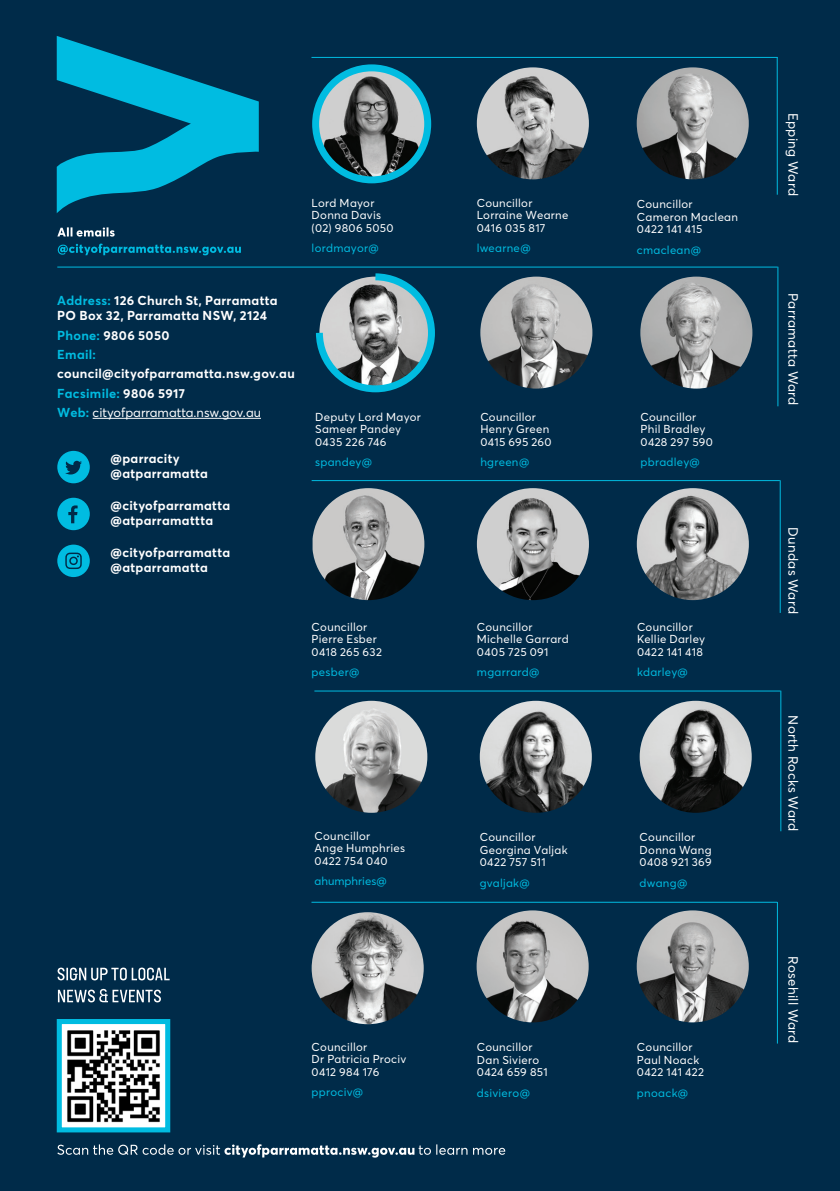
<style>
.page{position:relative;width:840px;height:1191px;background:#fff}
.page>*{position:absolute;margin:0;border:0;box-sizing:border-box;transform-origin:0 0}
.Body_Copy{font:13.4px "Parramatta";letter-spacing:.025em;color:#fff}
.t1{font:700 12.8px/15.4px "Parramatta";letter-spacing:.025em;color:#fff}
.t2{font:12.8px "Parramatta";color:#fff}
.t3{font:700 12.8px "Parramatta";letter-spacing:.025em;color:#00bce1}
.Body_Copy-2{font:11.4px/12.6px "Parramatta";letter-spacing:.025em;color:#fff}
.Body_Copy-3{font:11.4px "Parramatta";letter-spacing:.025em;color:#00bce1}
.Body_Copy-4{font:11.4px "Parramatta";color:#00bce1}
.s1{color:#00bce1}
.s2{color:#fff}
.s3{font-weight:700;color:#00bce1}
</style>
<div class="page">
<div style="left:0;top:0;width:839px;height:1191px;background:#002b49"></div>
<svg style="left:57px;top:36px;width:202px;height:177px"></svg>
<hr style="left:93px;top:418px;width:168px;height:1px;background:#fff">
<svg style="left:57px;top:498px;width:33px;height:32px"></svg>
<svg style="left:57px;top:544px;width:33px;height:33px"></svg>
<svg style="left:57px;top:451px;width:33px;height:32px"></svg>
<img style="left:312px;top:488px;width:112px;height:112px">
<img style="left:476px;top:488px;width:112px;height:112px;border-radius:56px">
<img style="left:636px;top:488px;width:112px;height:112px;border-radius:56px">
<hr style="left:311px;top:480px;width:468px;height:1px;background:#00bce1">
<hr style="left:779px;top:480px;width:1px;height:133px;background:#00bce1">
<img style="left:639px;top:701px;width:112px;height:111px;border-radius:56px">
<img style="left:479px;top:701px;width:112px;height:111px;border-radius:56px">
<hr style="left:314px;top:690px;width:466px;height:1px;background:#00bce1">
<hr style="left:779px;top:690px;width:1px;height:141px;background:#00bce1">
<img style="left:315px;top:701px;width:112px;height:111px;border-radius:56px">
<img style="left:640px;top:277px;width:112px;height:111px;border-radius:56px">
<img style="left:480px;top:277px;width:112px;height:111px;border-radius:56px">
<hr style="left:57px;top:267px;width:720px;height:1px;background:#00bce1">
<hr style="left:777px;top:267px;width:1px;height:139px;background:#00bce1">
<svg style="left:316px;top:273px;width:119px;height:120px"></svg>
<img style="left:311px;top:912px;width:112px;height:112px;border-radius:56px">
<hr style="left:311px;top:901px;width:465px;height:1px;background:#00bce1">
<hr style="left:776px;top:902px;width:1px;height:141px;background:#00bce1">
<img style="left:476px;top:910px;width:112px;height:112px;border-radius:56px">
<img style="left:636px;top:910px;width:112px;height:112px;border-radius:56px">
<img style="left:636px;top:67px;width:112px;height:112px;border-radius:56px">
<hr style="left:311px;top:57px;width:466px;height:1px;background:#00bce1">
<hr style="left:776px;top:57px;width:1px;height:138px;background:#00bce1">
<img style="left:319px;top:69px;width:107px;height:111px">
<div style="left:312px;top:64px;width:119px;height:119px;border:7px solid #00bce1;border-radius:50%"></div>
<img style="left:476px;top:67px;width:112px;height:112px;border-radius:56px">
<svg style="left:58px;top:989px;width:103px;height:13px"></svg>
<svg style="left:58px;top:967px;width:111px;height:13px"></svg>
<svg style="left:57px;top:1144px;width:448px;height:13px"></svg>
<svg style="left:58px;top:244px;width:183px;height:11px"></svg>
<svg style="left:57px;top:227px;width:58px;height:10px"></svg>
<svg style="left:56px;top:1019px;width:115px;height:114px;background:#7999a0"></svg>
<p class="t1" style="left:57px;top:292px;width:222px"><span class="s1">Address:</span> 126 Church St, Parramatta<br>PO Box 32, Parramatta NSW, 2124</p>
<p class="t1" style="left:57px;top:327px;width:114px"><span class="s1">Phone:</span> 9806 5050</p>
<p class="t3" style="left:57px;top:345px;width:40px">Email:</p>
<p class="t1" style="left:57px;top:365px;width:239px">council@cityofparramatta.nsw.gov.au</p>
<p class="t3" style="left:57px;top:384px;width:129px">Facsimile: <span class="s2">9806 5917</span></p>
<p class="t2" style="left:57px;top:404px;width:205px"><span class="s3">Web:</span> cityofparramatta.nsw.gov.au</p>
<p class="t1" style="left:110px;top:450px;width:99px">@parracity @atparramatta</p>
<p class="t1" style="left:110px;top:497px;width:121px">@cityofparramatta @atparramattta</p>
<p class="t1" style="left:110px;top:544px;width:121px">@cityofparramatta @atparramatta</p>
<p class="Body_Copy-2" style="left:311px;top:196px;width:71px">Lord Mayor<br>Donna Davis</p>
<p class="Body_Copy-2" style="left:311px;top:221px;width:84px">(02) 9806 5050</p>
<p class="Body_Copy-3" style="left:311px;top:240px;width:69px">lordmayor@</p>
<p class="Body_Copy-2" style="left:315px;top:410px;width:107px">Deputy Lord Mayor<br>Sameer Pandey</p>
<p class="Body_Copy-2" style="left:315px;top:435px;width:73px">0435 226 746</p>
<p class="Body_Copy-3" style="left:315px;top:454px;width:58px">spandey@</p>
<p class="Body_Copy-2" style="left:311px;top:620px;width:67px">Councillor<br>Pierre Esber</p>
<p class="Body_Copy-2" style="left:311px;top:645px;width:72px">0418 265 632</p>
<p class="Body_Copy-3" style="left:311px;top:664px;width:49px">pesber@</p>
<p class="Body_Copy-2" style="left:476px;top:196px;width:93px">Councillor<br>Lorraine Wearne</p>
<p class="Body_Copy-2" style="left:476px;top:221px;width:70px">0416 035 817</p>
<p class="Body_Copy-3" style="left:476px;top:240px;width:55px">lwearne@</p>
<p class="Body_Copy-2" style="left:480px;top:410px;width:70px">Councillor<br>Henry Green</p>
<p class="Body_Copy-2" style="left:480px;top:435px;width:73px">0415 695 260</p>
<p class="Body_Copy-3" style="left:480px;top:454px;width:50px">hgreen@</p>
<p class="Body_Copy-2" style="left:476px;top:620px;width:93px">Councillor<br>Michelle Garrard</p>
<p class="Body_Copy-2" style="left:476px;top:645px;width:73px">0405 725 091</p>
<p class="Body_Copy-3" style="left:476px;top:664px;width:64px">mgarrard@</p>
<p class="Body_Copy-2" style="left:314px;top:829px;width:92px">Councillor<br>Ange Humphries<br>0422 754 040</p>
<p class="Body_Copy-4" style="left:314px;top:873px;width:73px">ahumphries@</p>
<p class="Body_Copy-2" style="left:479px;top:830px;width:89px">Councillor<br>Georgina Valjak</p>
<p class="Body_Copy-2" style="left:479px;top:855px;width:67px">0422 757 511</p>
<p class="Body_Copy-3" style="left:479px;top:874px;width:51px">gvaljak@</p>
<p class="Body_Copy-2" style="left:311px;top:1040px;width:96px">Councillor<br>Dr Patricia Prociv</p>
<p class="Body_Copy-2" style="left:311px;top:1065px;width:69px">0412 984 176</p>
<p class="Body_Copy-3" style="left:311px;top:1084px;width:53px">pprociv@</p>
<p class="Body_Copy-2" style="left:476px;top:1040px;width:64px">Councillor<br>Dan Siviero</p>
<p class="Body_Copy-2" style="left:476px;top:1065px;width:72px">0424 659 851</p>
<p class="Body_Copy-3" style="left:476px;top:1084px;width:55px">dsiviero@</p>
<p class="Body_Copy-2" style="left:636px;top:197px;width:103px">Councillor<br>Cameron Maclean</p>
<p class="Body_Copy-2" style="left:636px;top:222px;width:67px">0422 141 415</p>
<p class="Body_Copy-3" style="left:636px;top:242px;width:66px">cmaclean@</p>
<p class="Body_Copy-2" style="left:640px;top:410px;width:66px">Councillor<br>Phil Bradley</p>
<p class="Body_Copy-2" style="left:640px;top:435px;width:74px">0428 297 590</p>
<p class="Body_Copy-3" style="left:640px;top:454px;width:61px">pbradley@</p>
<p class="Body_Copy-2" style="left:636px;top:620px;width:69px">Councillor<br>Kellie Darley</p>
<p class="Body_Copy-2" style="left:636px;top:645px;width:67px">0422 141 418</p>
<p class="Body_Copy-3" style="left:636px;top:664px;width:52px">kdarley@</p>
<p class="Body_Copy-2" style="left:639px;top:830px;width:73px">Councillor<br>Donna Wang</p>
<p class="Body_Copy-2" style="left:639px;top:855px;width:73px">0408 921 369</p>
<p class="Body_Copy-3" style="left:639px;top:874px;width:49px">dwang@</p>
<p class="Body_Copy-2" style="left:636px;top:1040px;width:64px">Councillor<br>Paul Noack</p>
<p class="Body_Copy-2" style="left:636px;top:1065px;width:68px">0422 141 422</p>
<p class="Body_Copy-3" style="left:636px;top:1084px;width:53px">pnoack@</p>
<p class="Body_Copy" style="left:801px;top:113px;width:84px;rotate:90deg">Epping Ward</p>
<p class="Body_Copy" style="left:801px;top:293px;width:114px;rotate:90deg">Parramatta Ward</p>
<p class="Body_Copy" style="left:801px;top:527px;width:88px;rotate:90deg">Dundas Ward</p>
<p class="Body_Copy" style="left:801px;top:715px;width:117px;rotate:90deg">North Rocks Ward</p>
<p class="Body_Copy" style="left:801px;top:956px;width:89px;rotate:90deg">Rosehill Ward</p>
</div>
